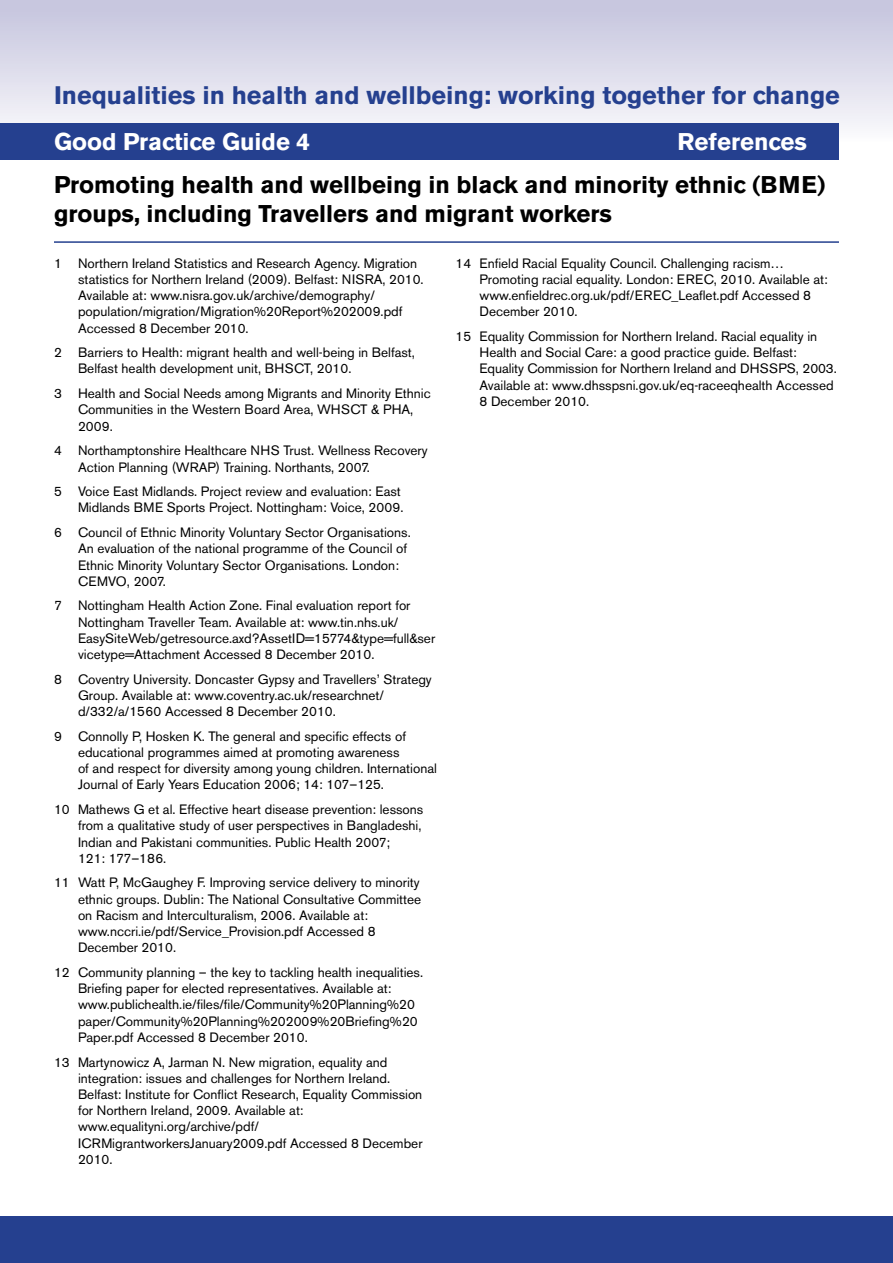
<style>
.page{position:relative;width:893px;height:1263px;background:#fff}
.page>*{position:absolute;margin:0;border:0;box-sizing:border-box;transform-origin:0 0}
.t1{font:700 25.2px "Akzidenz Grotesk BE";color:#25408f}
.t2{font:700 24px/28.8px "Akzidenz Grotesk BE";color:#000}
.t3{font:700 24px "Akzidenz Grotesk BE";color:#fff}
.t4{font:13.5px/16.2px "Akzidenz Grotesk BE";color:#000}
</style>
<div class="page">
<div style="left:0;top:0;width:893px;height:149px;background:linear-gradient(to bottom,#c3c2dc,#fefefe)"></div>
<div style="left:0;top:123px;width:839px;height:36px;background:#25408f"></div>
<hr style="left:54px;top:241px;width:785px;height:2px;background:#25408f">
<div style="left:0;top:1216px;width:893px;height:47px;background:#25408f"></div>
<h1 class="t1" style="left:54px;top:81px;width:787px">Inequalities in health and wellbeing: working together for change</h1>
<h2 class="t3" style="left:54px;top:128px;width:258px">Good Practice Guide 4</h2>
<h2 class="t3" style="left:678px;top:128px;width:131px">References</h2>
<h2 class="t2" style="left:54px;top:171px;width:773px">Promoting health and wellbeing in black and minority ethnic (BME) groups, including Travellers and migrant workers</h2>
<p class="t4" style="left:78px;top:255px;width:347px;text-indent:-24px">1 Northern Ireland Statistics and Research Agency. Migration statistics for Northern Ireland (2009). Belfast: NISRA, 2010.<br>Available at: www.nisra.gov.uk/archive/demography/ population/migration/Migration%20Report%202009.pdf Accessed 8 December 2010.</p>
<p class="t4" style="left:78px;top:344px;width:338px;text-indent:-24px">2 Barriers to Health: migrant health and well-being in Belfast,<br>Belfast health development unit, BHSCT, 2010.</p>
<p class="t4" style="left:78px;top:385px;width:354px;text-indent:-24px">3 Health and Social Needs among Migrants and Minority Ethnic<br>Communities in the Western Board Area, WHSCT &amp; PHA,<br>2009.</p>
<p class="t4" style="left:78px;top:442px;width:351px;text-indent:-24px">4 Northamptonshire Healthcare NHS Trust. Wellness Recovery<br>Action Planning (WRAP) Training. Northants, 2007.</p>
<p class="t4" style="left:54px;top:483px;width:351px;text-align:right">5 Voice East Midlands. Project review and evaluation: East<br>Midlands BME Sports Project. Nottingham: Voice, 2009.</p>
<p class="t4" style="left:78px;top:524px;width:334px;text-indent:-24px">6 Council of Ethnic Minority Voluntary Sector Organisations.<br>An evaluation of the national programme of the Council of Ethnic Minority Voluntary Sector Organisations. London:<br>CEMVO, 2007.</p>
<p class="t4" style="left:78px;top:598px;width:359px;text-indent:-24px">7 Nottingham Health Action Zone. Final evaluation report for Nottingham Traveller Team. Available at: www.tin.nhs.uk/ EasySiteWeb/getresource.axd?AssetID=15774&amp;type=full&amp;ser vicetype=Attachment Accessed 8 December 2010.</p>
<p class="t4" style="left:78px;top:671px;width:355px;text-indent:-24px">8 Coventry University. Doncaster Gypsy and Travellers’ Strategy<br>Group. Available at: www.coventry.ac.uk/researchnet/ d/332/a/1560 Accessed 8 December 2010.</p>
<p class="t4" style="left:78px;top:728px;width:360px;text-indent:-24px">9 Connolly P, Hosken K. The general and specific effects of educational programmes aimed at promoting awareness<br>of and respect for diversity among young children. International Journal of Early Years Education 2006; 14: 107–125.</p>
<p class="t4" style="left:78px;top:801px;width:347px;text-indent:-24px">10 Mathews G et al. Effective heart disease prevention: lessons from a qualitative study of user perspectives in Bangladeshi, Indian and Pakistani communities. Public Health 2007;<br>121: 177–186.</p>
<p class="t4" style="left:78px;top:875px;width:345px;text-indent:-24px">11 Watt P, McGaughey F. Improving service delivery to minority ethnic groups. Dublin: The National Consultative Committee on Racism and Interculturalism, 2006. Available at: www.nccri.ie/pdf/Service_Provision.pdf Accessed 8<br>December 2010.</p>
<p class="t4" style="left:78px;top:964px;width:347px;text-indent:-24px">12 Community planning – the key to tackling health inequalities.<br>Briefing paper for elected representatives. Available at: www.publichealth.ie/files/file/Community%20Planning%20 paper/Community%20Planning%202009%20Briefing%20<br>Paper.pdf Accessed 8 December 2010.</p>
<p class="t4" style="left:78px;top:1054px;width:346px;text-indent:-24px">13 Martynowicz A, Jarman N. New migration, equality and integration: issues and challenges for Northern Ireland.<br>Belfast: Institute for Conflict Research, Equality Commission for Northern Ireland, 2009. Available at: www.equalityni.org/archive/pdf/ ICRMigrantworkersJanuary2009.pdf Accessed 8 December 2010.</p>
<p class="t4" style="left:479px;top:255px;width:350px;text-indent:-24px">14 Enfield Racial Equality Council. Challenging racism… Promoting racial equality. London: EREC, 2010. Available at: www.enfieldrec.org.uk/pdf/EREC_Leaflet.pdf Accessed 8<br>December 2010.</p>
<p class="t4" style="left:479px;top:328px;width:359px;text-indent:-24px">15 Equality Commission for Northern Ireland. Racial equality in Health and Social Care: a good practice guide. Belfast:<br>Equality Commission for Northern Ireland and DHSSPS, 2003.<br>Available at: www.dhsspsni.gov.uk/eq-raceeqhealth Accessed 8 December 2010.</p>
</div>
